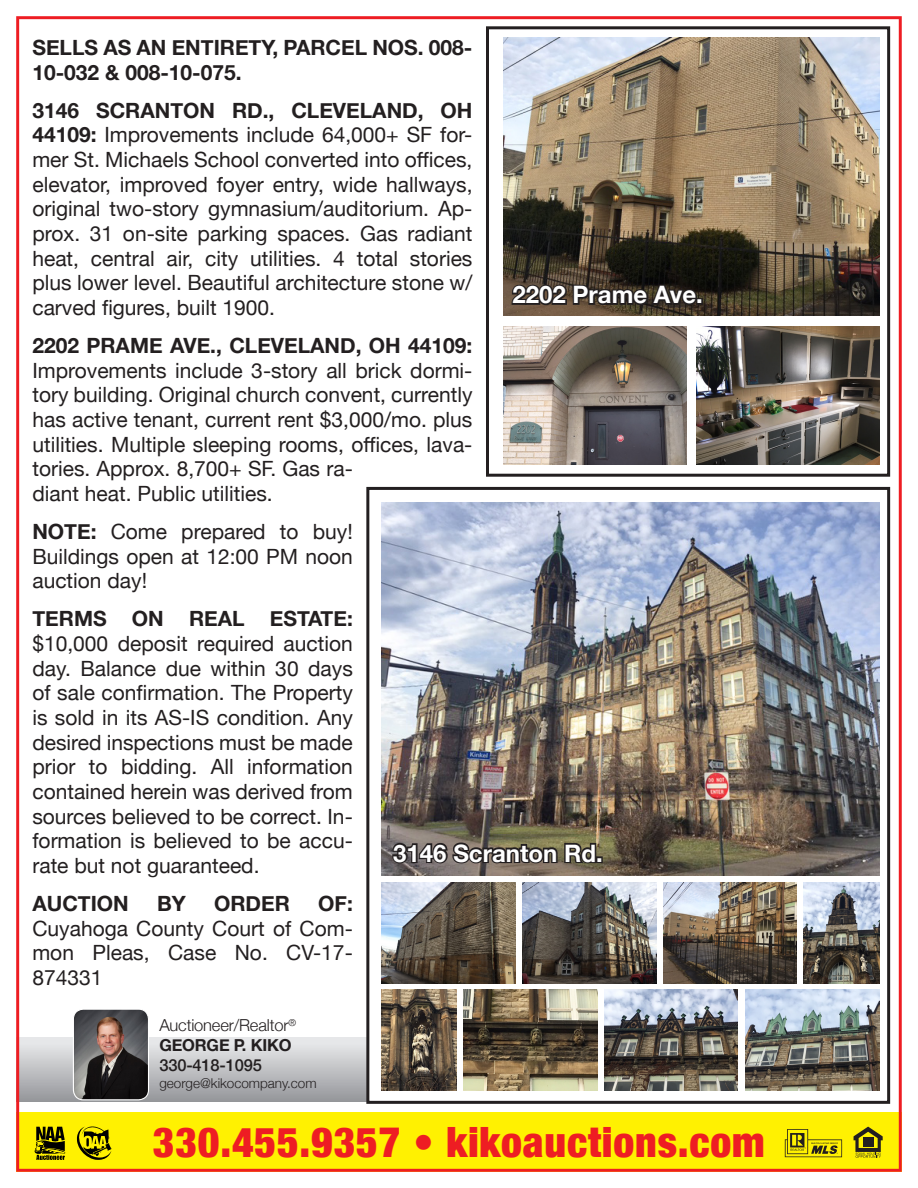
<style>
.page{position:relative;width:918px;height:1188px;background:#fff}
.page>*{position:absolute;margin:0;border:0;box-sizing:border-box;transform-origin:0 0}
.t1{font:900 condensed 41.7px "Helvetica Neue";letter-spacing:.02em;color:#ee1d23}
.t2{font:700 24px "Helvetica Neue";color:#fff}
.t3{font:21px/24.6px "Helvetica Neue";color:#231f20;text-align:justify}
.t4{font:700 21px/24.6px "Helvetica Neue";color:#231f20}
.t5{font:300 16.5px "Helvetica Neue";letter-spacing:-.01em;color:#231f20}
.t6{font:700 16.5px "Helvetica Neue";letter-spacing:-.01em;color:#231f20}
.t7{font:500 16.5px "Helvetica Neue";letter-spacing:-.01em;color:#231f20}
.t8{font:300 13.5px "Helvetica Neue";color:#231f20}
.s1{font-weight:700}
</style>
<div class="page">
<img style="left:16px;top:16px;width:886px;height:1156px">
<svg style="left:34px;top:1127px;width:31px;height:33px"></svg>
<svg style="left:77px;top:1127px;width:34px;height:33px"></svg>
<p class="t4" style="left:32px;top:36px;width:442px">SELLS AS AN ENTIRETY, PARCEL NOS. 008-<br>10-032 &amp; 008-10-075.</p>
<p class="t3" style="left:32px;top:99px;width:442px"><span class="s1">3146 SCRANTON RD., CLEVELAND, OH 44109:</span> Improvements include 64,000+ SF for&shy;mer St. Michaels School converted into offices, elevator, improved foyer entry, wide hallways, original two-story gymnasium/auditorium. Ap&shy;prox. 31 on-site parking spaces. Gas radiant heat, central air, city utilities. 4 total stories plus lower level. Beautiful architecture stone w/ carved figures, built 1900.</p>
<p class="t3" style="left:32px;top:335px;width:442px;text-align:left"><span class="s1">2202 PRAME AVE., CLEVELAND, OH 44109:<br></span>Improvements include 3-story all brick dormi&shy;tory building. Original church convent, currently has active tenant, current rent $3,000/mo. plus utilities. Multiple sleeping rooms, offices, lava&shy;tories. Approx. 8,700+ SF. Gas ra-<br>diant heat. Public utilities.</p>
<p class="t3" style="left:32px;top:521px;width:322px"><span class="s1">NOTE:</span> Come prepared to buy!<br>Buildings open at 12:00 PM noon auction day!</p>
<p class="t3" style="left:32px;top:608px;width:322px"><span class="s1">TERMS ON REAL ESTATE: </span>$10,000 deposit required auction day. Balance due within 30 days of sale confirmation. The Property is sold in its AS-IS condition. Any desired inspections must be made prior to bidding. All information contained herein was derived from sources believed to be correct. In&shy;formation is believed to be accu&shy;rate but not guaranteed.</p>
<p class="t4" style="left:32px;top:892px;width:98px">AUCTION</p>
<p class="t4" style="left:157px;top:892px;width:30px">BY</p>
<p class="t4" style="left:214px;top:892px;width:77px">ORDER</p>
<p class="t2" style="left:513px;top:276px;width:192px">2202 Prame Ave.</p>
<p class="t2" style="left:393px;top:834px;width:211px">3146 Scranton Rd.</p>
<p class="t3" style="left:32px;top:892px;width:322px;text-indent:286px"><span class="s1">OF:<br></span>Cuyahoga County Court of Com&shy;mon Pleas, Case No. CV-17- 874331</p>
<p class="t5" style="left:159px;top:1012px;width:138px">Auctioneer/Realtor<sup>®</sup></p>
<p class="t6" style="left:159px;top:1032px;width:134px">GEORGE P. KIKO</p>
<p class="t7" style="left:159px;top:1052px;width:104px">330-418-1095</p>
<p class="t8" style="left:159px;top:1072px;width:159px">george@kikocompany.com</p>
<p class="t1" style="left:153px;top:1108px;width:613px">330.455.9357 • kikoauctions.com</p>
</div>
